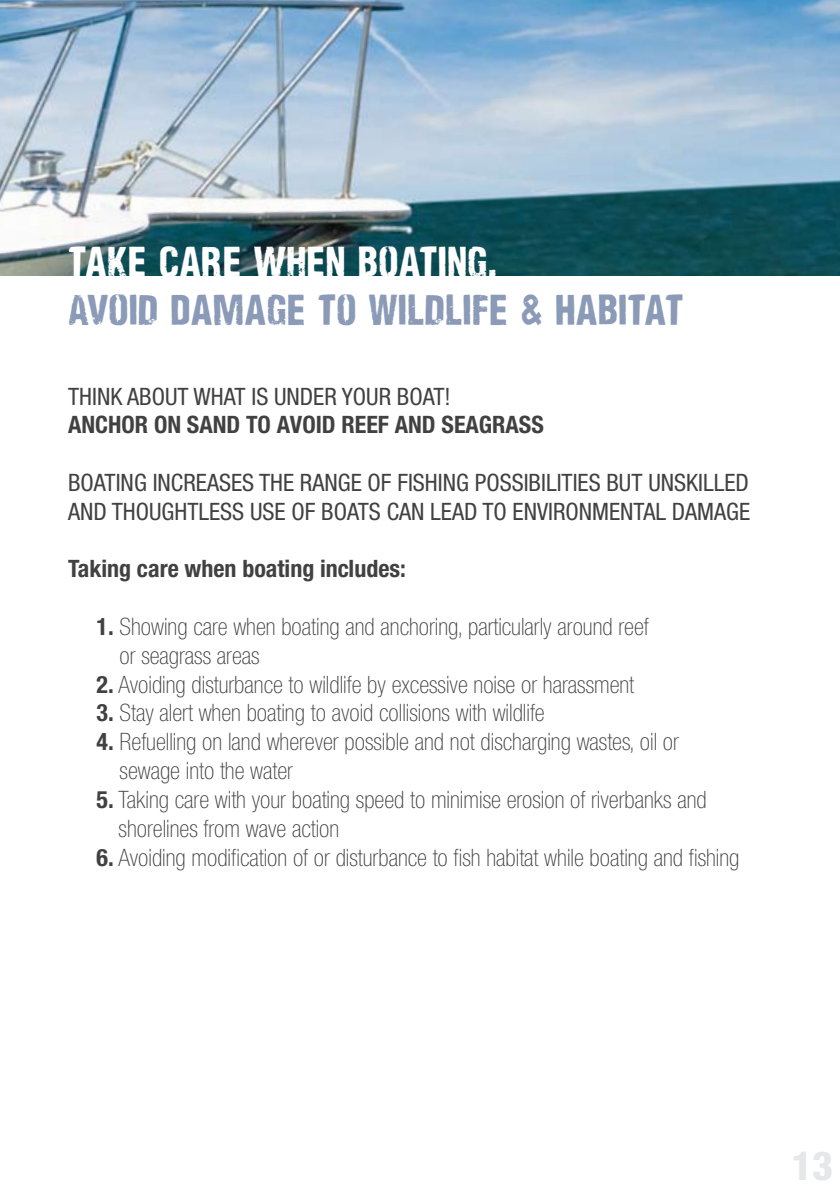
<style>
.page{position:relative;width:840px;height:1191px;background:#fff}
.page>*{position:absolute;margin:0;border:0;box-sizing:border-box;transform-origin:0 0}
.t1{font:40px "Nidex";color:#8a9ab7}
.t2{font:40px "Nidex";color:#fff}
.t3{font:800 condensed 40px "Helvetica Neue";color:#e6e7e8}
.t4{font:100 condensed 24px/28.8px "Helvetica Neue";color:#414142}
.t5{font:condensed 24px/28.8px "Helvetica Neue";color:#414142}
.t6{font:700 condensed 24px "Helvetica Neue";color:#414142}
.s1{font-weight:700}
</style>
<div class="page">
<img style="left:0;top:0;width:839px;height:276px">
<h1 class="t2" style="left:68px;top:238px;width:431px">TAKE CARE WHEN BOATING.</h1>
<h1 class="t1" style="left:68px;top:286px;width:616px">AVOID DAMAGE TO WILDLIFE &amp; HABITAT</h1>
<p class="t5" style="left:68px;top:381px;width:384px">THINK ABOUT WHAT IS UNDER YOUR BOAT!</p>
<p class="t6" style="left:68px;top:410px;width:438px">ANCHOR ON SAND TO AVOID REEF AND SEAGRASS</p>
<p class="t5" style="left:68px;top:468px;width:683px">BOATING INCREASES THE RANGE OF FISHING POSSIBILITIES BUT UNSKILLED<br>AND THOUGHTLESS USE OF BOATS CAN LEAD TO ENVIRONMENTAL DAMAGE</p>
<p class="t6" style="left:68px;top:554px;width:339px">TAKING CARE WHEN BOATING INCLUDES:</p>
<p class="t4" style="left:119px;top:612px;width:530px;text-indent:-23px"><span class="s1">1.</span> Showing care when boating and anchoring, particularly around reef or seagrass areas</p>
<p class="t4" style="left:96px;top:669px;width:539px"><span class="s1">2.</span> Avoiding disturbance to wildlife by excessive noise or harassment</p>
<p class="t4" style="left:96px;top:698px;width:449px"><span class="s1">3.</span> Stay alert when boating to avoid collisions with wildlife</p>
<p class="t4" style="left:119px;top:727px;width:560px;text-indent:-23px"><span class="s1">4.</span> Refuelling on land wherever possible and not discharging wastes, oil or sewage into the water</p>
<p class="t4" style="left:119px;top:785px;width:589px;text-indent:-22px"><span class="s1">5.</span> Taking care with your boating speed to minimise erosion of riverbanks and shorelines from wave action</p>
<p class="t4" style="left:96px;top:842px;width:644px"><span class="s1">6.</span> Avoiding modification of or disturbance to fish habitat while boating and fishing</p>
<h1 class="t3" style="left:791px;top:1141px;width:43px">13</h1>
</div>
